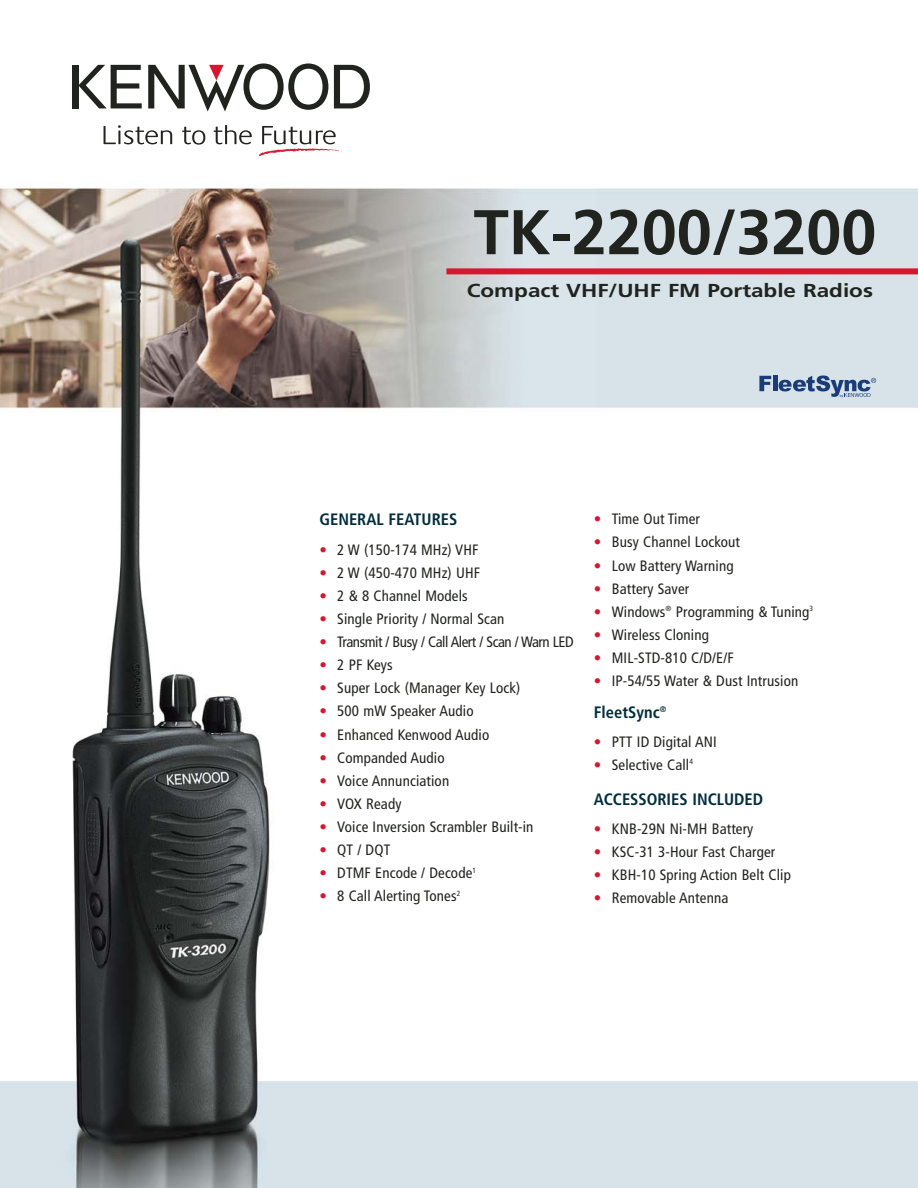
<style>
.page{position:relative;width:918px;height:1188px;background:#fff}
.page>*{position:absolute;margin:0;border:0;box-sizing:border-box;transform-origin:0 0}
.t1{font:700 63px "Frutiger";color:#20231e}
.t2{font:700 18.75px "Frutiger";color:#20231e;scale:1.2 1}
.t3{font:700 condensed 16.5px "Frutiger";color:#002d3d}
.t4{font:condensed 15px "Frutiger";letter-spacing:.01em;color:#20231e}
.t5{font:condensed 15px "Frutiger";letter-spacing:-.03em;color:#20231e}
.s1{color:#d7172f}
</style>
<div class="page">
<img style="left:0;top:64px;width:918px;height:1124px">
<div style="left:446px;top:268px;width:472px;height:6px;background:#d7172f"></div>
<div style="left:72px;top:65px;width:6px;height:43px;background:#20231e"></div>
<svg style="left:78px;top:65px;width:64px;height:43px"></svg>
<svg style="left:334px;top:65px;width:36px;height:43px"></svg>
<svg style="left:148px;top:63px;width:180px;height:48px"></svg>
<svg style="left:104px;top:125px;width:68px;height:19px"></svg>
<svg style="left:182px;top:127px;width:23px;height:18px"></svg>
<svg style="left:214px;top:125px;width:38px;height:19px"></svg>
<svg style="left:259px;top:126px;width:84px;height:30px"></svg>
<svg style="left:759px;top:376px;width:12px;height:15px"></svg>
<hr style="left:773px;top:376px;width:4px;height:15px;background:#1a3d7a">
<svg style="left:779px;top:375px;width:97px;height:23px;background:#94a7c1"></svg>
<h1 class="t1" style="left:474px;top:207px;width:404px">TK-2200/3200</h1>
<p class="t2" style="left:467px;top:283px;width:340px">Compact VHF/UHF FM Portable Radios</p>
<p class="t3" style="left:319px;top:513px;width:139px">GENERAL FEATURES</p>
<p class="t4" style="left:319px;top:543px;width:161px"><span class="s1">•</span> 2 W (150-174 MHz) VHF</p>
<p class="t4" style="left:319px;top:566px;width:162px"><span class="s1">•</span> 2 W (450-470 MHz) UHF</p>
<p class="t4" style="left:319px;top:590px;width:150px"><span class="s1">•</span> 2 &amp; 8 Channel Models</p>
<p class="t4" style="left:319px;top:613px;width:187px"><span class="s1">•</span> Single Priority / Normal Scan</p>
<p class="t5" style="left:319px;top:636px;width:256px"><span class="s1">•</span> Transmit / Busy / Call Alert / Scan / Warn LED</p>
<p class="t4" style="left:319px;top:659px;width:75px"><span class="s1">•</span> 2 PF Keys</p>
<p class="t4" style="left:319px;top:682px;width:202px"><span class="s1">•</span> Super Lock (Manager Key Lock)</p>
<p class="t4" style="left:319px;top:705px;width:156px"><span class="s1">•</span> 500 mW Speaker Audio</p>
<p class="t4" style="left:319px;top:728px;width:171px"><span class="s1">•</span> Enhanced Kenwood Audio</p>
<p class="t4" style="left:319px;top:751px;width:127px"><span class="s1">•</span> Companded Audio</p>
<p class="t4" style="left:319px;top:775px;width:131px"><span class="s1">•</span> Voice Annunciation</p>
<p class="t4" style="left:319px;top:798px;width:84px"><span class="s1">•</span> VOX Ready</p>
<p class="t4" style="left:319px;top:821px;width:216px"><span class="s1">•</span> Voice Inversion Scrambler Built-in</p>
<p class="t4" style="left:319px;top:844px;width:72px"><span class="s1">•</span> QT / DQT</p>
<p class="t4" style="left:319px;top:867px;width:158px"><span class="s1">•</span> DTMF Encode / Decode<sup>1</sup></p>
<p class="t4" style="left:319px;top:890px;width:143px"><span class="s1">•</span> 8 Call Alerting Tones<sup>2</sup></p>
<p class="t4" style="left:594px;top:513px;width:107px"><span class="s1">•</span> Time Out Timer</p>
<p class="t4" style="left:594px;top:536px;width:147px"><span class="s1">•</span> Busy Channel Lockout</p>
<p class="t4" style="left:594px;top:559px;width:141px"><span class="s1">•</span> Low Battery Warning</p>
<p class="t4" style="left:594px;top:582px;width:97px"><span class="s1">•</span> Battery Saver</p>
<p class="t4" style="left:594px;top:606px;width:221px"><span class="s1">•</span> Windows<sup>®</sup> Programming &amp; Tuning<sup>3</sup></p>
<p class="t4" style="left:594px;top:629px;width:117px"><span class="s1">•</span> Wireless Cloning</p>
<p class="t4" style="left:594px;top:652px;width:141px"><span class="s1">•</span> MIL-STD-810 C/D/E/F</p>
<p class="t4" style="left:594px;top:675px;width:206px"><span class="s1">•</span> IP-54/55 Water &amp; Dust Intrusion</p>
<p class="t3" style="left:594px;top:705px;width:74px">FleetSync<sup>®</sup></p>
<p class="t4" style="left:594px;top:736px;width:124px"><span class="s1">•</span> PTT ID Digital ANI</p>
<p class="t4" style="left:594px;top:759px;width:101px"><span class="s1">•</span> Selective Call<sup>4</sup></p>
<p class="t3" style="left:594px;top:793px;width:171px">ACCESSORIES INCLUDED</p>
<p class="t4" style="left:594px;top:823px;width:161px"><span class="s1">•</span> KNB-29N Ni-MH Battery</p>
<p class="t4" style="left:594px;top:846px;width:183px"><span class="s1">•</span> KSC-31 3-Hour Fast Charger</p>
<p class="t4" style="left:594px;top:869px;width:198px"><span class="s1">•</span> KBH-10 Spring Action Belt Clip</p>
<p class="t4" style="left:594px;top:892px;width:136px"><span class="s1">•</span> Removable Antenna</p>
</div>
